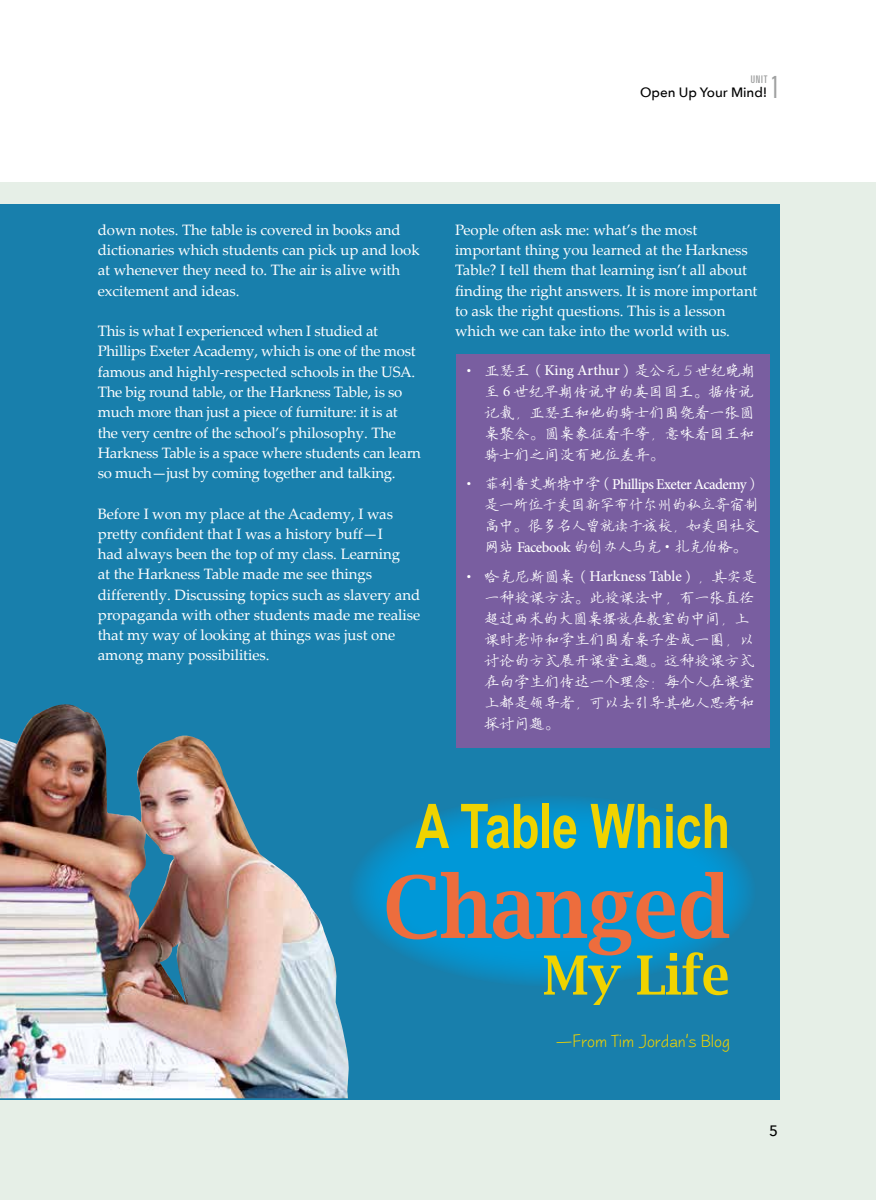
<style>
.page{position:relative;width:876px;height:1200px;background:#fff}
.page>*{position:absolute;margin:0;border:0;box-sizing:border-box;transform-origin:0 0}
.t1{font:600 85.5px "Lucida Bright";letter-spacing:-.005em;color:#ed6d3d;scale:.93 1}
.t2{font:700 61.5px "Arial Narrow";letter-spacing:-.005em;color:#f0d300;scale:.93 1}
.t3{font:600 54px "Lucida Bright";letter-spacing:-.005em;color:#f0d300;scale:.93 1}
.t4{font:300 ultra-condensed 30.6px "Univers";color:#9fa0a0}
.t5{font:18px "Taffy";letter-spacing:-.005em;color:#f0d300;scale:.93 1}
.t6{font:15px/20.2px "Palatino Linotype";letter-spacing:-.005em;color:#fff}
.t7{font:15px/21px "FZYBKSJW GB1 0";color:#fff;text-align:justify}
.t8{font:500 15px "Minion Pro";letter-spacing:-.04em;color:#fff}
.t9{font:500 15px "Minion Pro";letter-spacing:-.005em;color:#fff}
.t10{font:500 15px "Avenir Next";color:#000}
.t11{font:500 13.5px "Avenir Next";letter-spacing:-.005em;color:#000}
.t12{font:ultra-condensed 10.5px "Univers";color:#9fa0a0}
.s1{font-family:"DFP Song W7"}
.s2{font-family:"Minion Pro";font-weight:500}
.s3{font-family:"Minion Pro"}
.s4{font-family:"DFP Song W7";font-weight:400}
.s5{font-family:"FZYBKSJW GB1 0";font-weight:400}
</style>
<div class="page">
<div style="left:0;top:183px;width:13px;height:1016px;background:#e6efe7"></div>
<div style="left:13px;top:183px;width:863px;height:1016px;background:#e6efe7"></div>
<div style="left:0;top:204px;width:779px;height:895px;background:#187fac"></div>
<div style="left:456px;top:354px;width:314px;height:393px;background:#795ea0"></div>
<img style="left:0;top:704px;width:349px;height:393px">
<svg style="left:349px;top:795px;width:407px;height:191px;background:#0493cf"></svg>
<p class="t11" style="left:640px;top:81px;width:129px">Open Up Your Mind!</p>
<h3 class="t4" style="left:771px;top:71px;width:10px">1</h3>
<p class="t12" style="left:751px;top:74px;width:18px">UNIT</p>
<p class="t6" style="left:98px;top:219px;width:323px">down notes. The table is covered in books and dictionaries which students can pick up and look at whenever they need to. The air is alive with excitement and ideas.</p>
<p class="t6" style="left:98px;top:320px;width:325px">This is what I experienced when I studied at Phillips Exeter Academy, which is one of the most famous and highly-respected schools in the USA.<br>The big round table, or the Harkness Table, is so much more than just a piece of furniture: it is at the very centre of the school’s philosophy. The Harkness Table is a space where students can learn so much—just by coming together and talking.</p>
<p class="t6" style="left:98px;top:502px;width:324px">Before I won my place at the Academy, I was pretty confident that I was a history buff—I<br>had always been the top of my class. Learning<br>at the Harkness Table made me see things differently. Discussing topics such as slavery and propaganda with other students made me realise that my way of looking at things was just one among many possibilities.</p>
<p class="t6" style="left:455px;top:219px;width:304px">People often ask me: what’s the most important thing you learned at the Harkness Table? I tell them that learning isn’t all about finding the right answers. It is more important to ask the right questions. This is a lesson which we can take into the world with us.</p>
<p class="t7" style="left:484px;top:360px;width:272px;text-indent:-23px"><span class="s1">•</span> 亚瑟王（<span class="s2">King Arthur</span>）是公元 5 世纪晚期至 <span class="s3">6</span> 世纪早期传说中的英国国王。据传说记载，亚瑟王和他的骑士们围绕着一张圆桌聚会。圆桌象征着平等，意味着国王和骑士们之间没有地位差异。</p>
<p class="t8" style="left:461px;top:473px;width:301px"><span class="s4">•</span> <span class="s5">菲利普艾斯特中学（</span>Phillips Exeter Academy<span class="s5">）</span></p>
<p class="t7" style="left:484px;top:495px;width:276px">是一所位于美国新罕布什尔州的私立寄宿制高中。很多名人曾就读于该校，如美国社交网站 <span class="s2">Facebook</span> 的创办人马克 <span class="s1">•</span>扎克伯格。</p>
<p class="t9" style="left:461px;top:566px;width:297px"><span class="s4">•</span> <span class="s5">哈克尼斯圆桌（</span>Harkness Table<span class="s5">），其实是</span></p>
<p class="t7" style="left:484px;top:587px;width:271px;text-align:left">一种授课方法。此授课法中，有一张直径超过两米的大圆桌摆放在教室的中间，上课时老师和学生们围着桌子坐成一圈，以讨论的方式展开课堂主题。这种授课方式在向学生们传达一个理念：每个人在课堂上都是领导者，可以去引导其他人思考和探讨问题。</p>
<h2 class="t2" style="left:415px;top:779px;width:340px">A Table Which</h2>
<h1 class="t1" style="left:384px;top:858px;width:374px">Changed</h1>
<h3 class="t3" style="left:543px;top:944px;width:203px">My Life</h3>
<p class="t5" style="left:556px;top:1029px;width:189px">—From Tim Jordan’s Blog</p>
<p class="t10" style="left:769px;top:1117px;width:10px">5</p>
</div>
